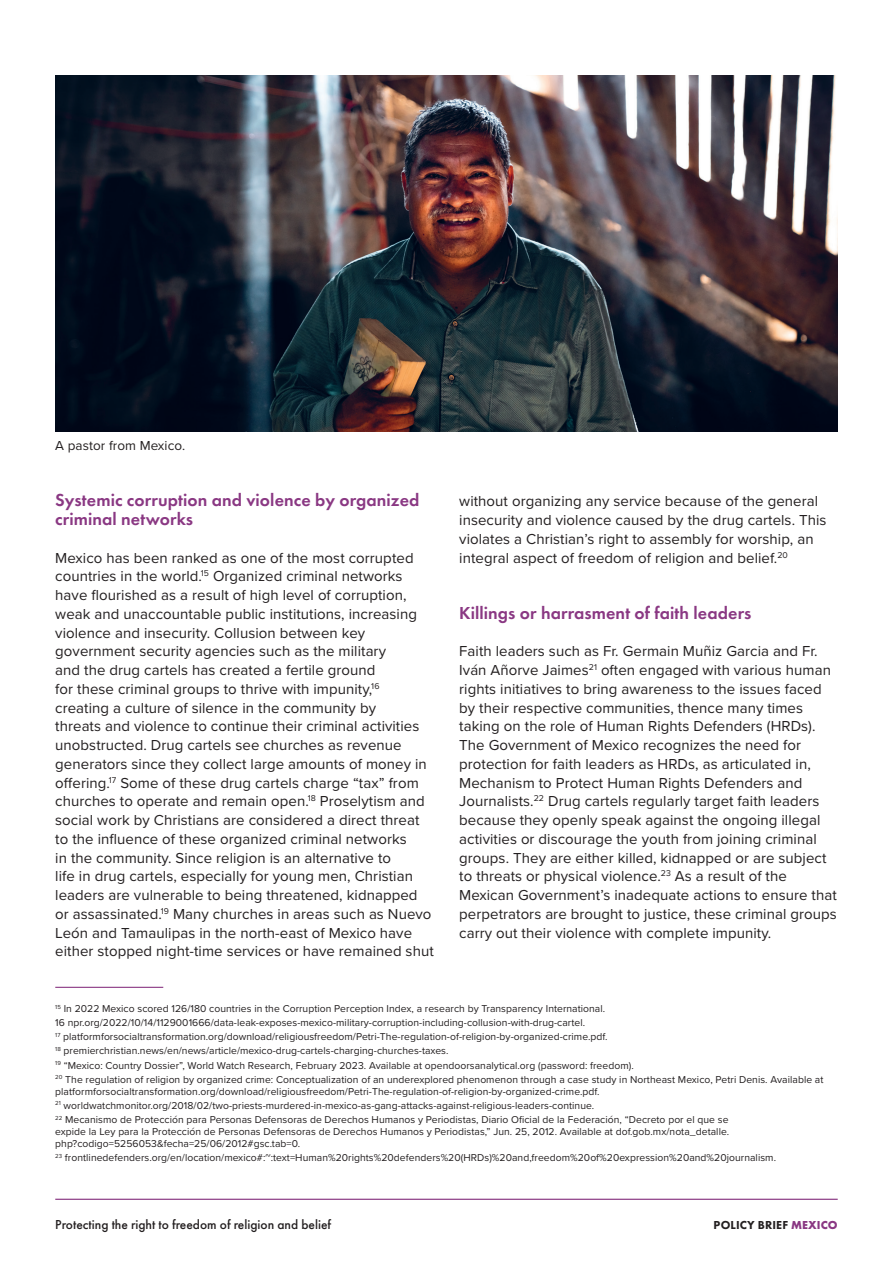
<style>
.page{position:relative;width:893px;height:1263px;background:#fff}
.page>*{position:absolute;margin:0;border:0;box-sizing:border-box;transform-origin:0 0}
.Subtitle{font:600 18px/18.8px "Futura PT";letter-spacing:.005em;color:#8a3883}
.Body_copy{font:15px/18.8px "Proxima Nova";letter-spacing:.005em;color:#231f20}
.t1{font:500 13.5px "Futura PT";color:#231f20}
.Photo_caption{font:13.5px "Proxima Nova";letter-spacing:.005em;color:#231f20}
.t2{font:800 12px "Futura PT";letter-spacing:.01em;color:#231f20}
.Footnote{font:10.35px/12px "Proxima Nova";letter-spacing:.005em;color:#231f20}
.s1{font-weight:700;color:#8a3883}
</style>
<div class="page">
<hr style="left:55px;top:987px;width:108px;height:1px;background:#8a3883">
<hr style="left:55px;top:1199px;width:783px;height:1px;background:#8a3883">
<img style="left:55px;top:75px;width:783px;height:356px">
<p class="Photo_caption" style="left:55px;top:435px;width:131px">A pastor from Mexico.</p>
<p class="Subtitle" style="left:55px;top:491px;width:366px">Systemic corruption and violence by organized criminal networks</p>
<p class="Body_copy" style="left:55px;top:547px;width:380px">Mexico has been ranked as one of the most corrupted countries in the world.<sup>15</sup> Organized criminal networks have flourished as a result of high level of corruption, weak and unaccountable public institutions, increasing violence and insecurity. Collusion between key government security agencies such as the military<br>and the drug cartels has created a fertile ground<br>for these criminal groups to thrive with impunity,<sup>16 </sup>creating a culture of silence in the community by<br>threats and violence to continue their criminal activities unobstructed. Drug cartels see churches as revenue generators since they collect large amounts of money in offering.<sup>17</sup> Some of these drug cartels charge “tax” from churches to operate and remain open.<sup>18</sup> Proselytism and social work by Christians are considered a direct threat to the influence of these organized criminal networks<br>in the community. Since religion is an alternative to<br>life in drug cartels, especially for young men, Christian leaders are vulnerable to being threatened, kidnapped or assassinated.<sup>19</sup> Many churches in areas such as Nuevo León and Tamaulipas in the north-east of Mexico have either stopped night-time services or have remained shut</p>
<p class="Body_copy" style="left:459px;top:491px;width:369px">without organizing any service because of the general insecurity and violence caused by the drug cartels. This violates a Christian’s right to assembly for worship, an integral aspect of freedom of religion and belief.<sup>20</sup></p>
<p class="Subtitle" style="left:459px;top:603px;width:294px">Killings or harrasment of faith leaders</p>
<p class="Body_copy" style="left:459px;top:641px;width:379px">Faith leaders such as Fr. Germain Muñiz Garcia and Fr.<br>Iván Añorve Jaimes<sup>21</sup> often engaged with various human rights initiatives to bring awareness to the issues faced by their respective communities, thence many times taking on the role of Human Rights Defenders (HRDs).<br>The Government of Mexico recognizes the need for protection for faith leaders as HRDs, as articulated in, Mechanism to Protect Human Rights Defenders and Journalists.<sup>22</sup> Drug cartels regularly target faith leaders because they openly speak against the ongoing illegal activities or discourage the youth from joining criminal groups. They are either killed, kidnapped or are subject to threats or physical violence.<sup>23</sup> As a result of the Mexican Government’s inadequate actions to ensure that perpetrators are brought to justice, these criminal groups carry out their violence with complete impunity.</p>
<p class="Footnote" style="left:55px;top:1002px;width:551px"><sup>15</sup> In 2022 Mexico scored 126/180 countries in the Corruption Perception Index, a research by Transparency International.</p>
<p class="Footnote" style="left:55px;top:1016px;width:531px">16 npr.org/2022/10/14/1129001666/data-leak-exposes-mexico-military-corruption-including-collusion-with-drug-cartel.</p>
<p class="Footnote" style="left:55px;top:1030px;width:554px"><sup>17</sup> platformforsocialtransformation.org/download/religiousfreedom/Petri-The-regulation-of-religion-by-organized-crime.pdf.</p>
<p class="Footnote" style="left:55px;top:1044px;width:395px"><sup>18</sup> premierchristian.news/en/news/article/mexico-drug-cartels-charging-churches-taxes.</p>
<p class="Footnote" style="left:55px;top:1059px;width:580px"><sup>19</sup> “Mexico: Country Dossier”, World Watch Research, February 2023. Available at opendoorsanalytical.org (password: freedom).</p>
<p class="Footnote" style="left:55px;top:1073px;width:770px"><sup>20</sup> The regulation of religion by organized crime: Conceptualization of an underexplored phenomenon through a case study in Northeast Mexico, Petri Denis. Available at platformforsocialtransformation.org/download/religiousfreedom/Petri-The-regulation-of-religion-by-organized-crime.pdf.</p>
<p class="Footnote" style="left:55px;top:1099px;width:540px"><sup>21</sup> worldwatchmonitor.org/2018/02/two-priests-murdered-in-mexico-as-gang-attacks-against-religious-leaders-continue.</p>
<p class="Footnote" style="left:55px;top:1113px;width:675px;text-align:justify"><sup>22</sup> Mecanismo de Protección para Personas Defensoras de Derechos Humanos y Periodistas, Diario Oficial de la Federación, “Decreto por el que se expide la Ley para la Protección de Personas Defensoras de Derechos Humanos y Periodistas,” Jun. 25, 2012. Available at dof.gob.mx/nota_detalle. php?codigo=5256053&amp;fecha=25/06/2012#gsc.tab=0.</p>
<p class="Footnote" style="left:55px;top:1151px;width:722px"><sup>23</sup> frontlinedefenders.org/en/location/mexico#:~:text=Human%20rights%20defenders%20(HRDs)%20and,freedom%20of%20expression%20and%20journalism.</p>
<p class="t1" style="left:55px;top:1216px;width:277px">Protecting the right to freedom of religion and belief</p>
<p class="t2" style="left:713px;top:1217px;width:126px">POLICY BRIEF <span class="s1">MEXICO</span></p>
</div>
